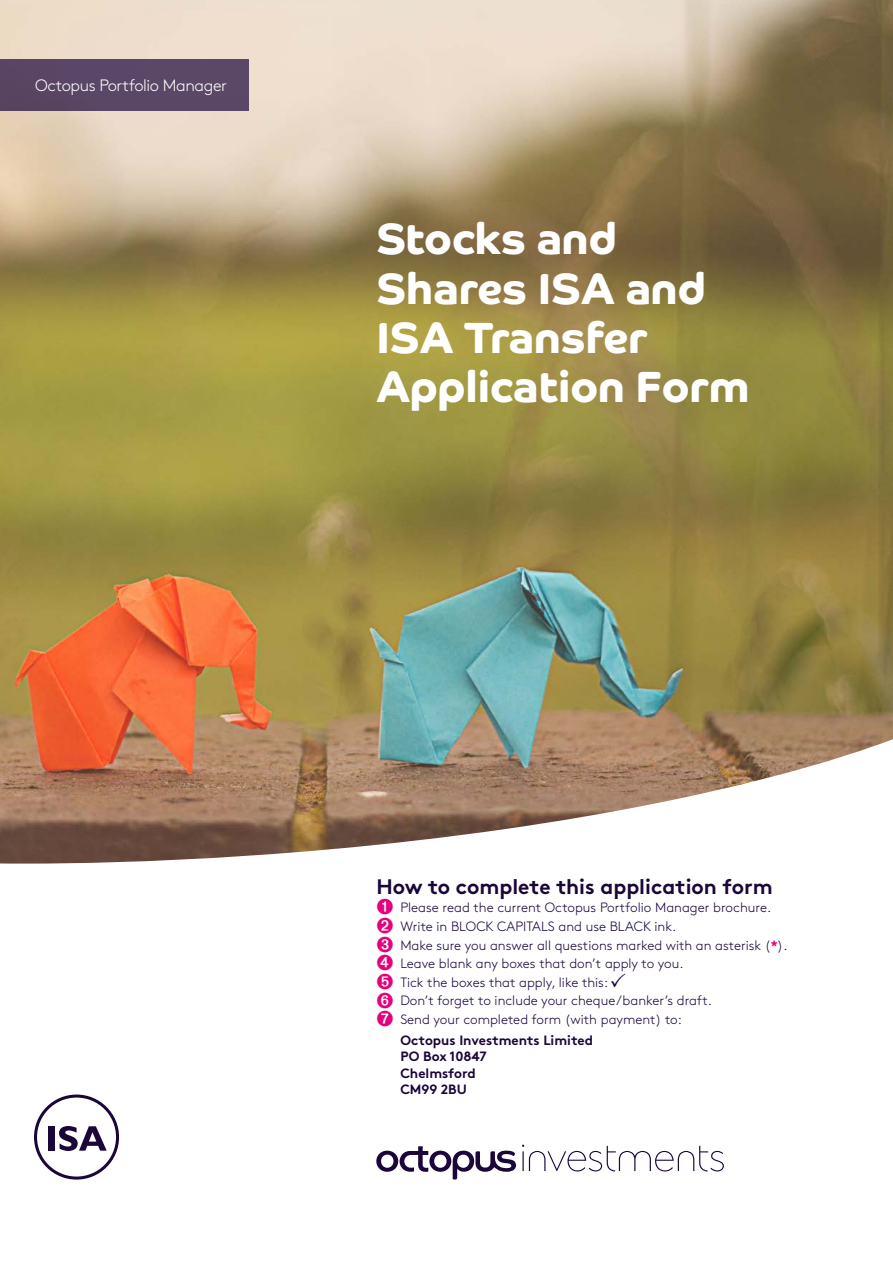
<style>
.page{position:relative;width:893px;height:1263px;background:#fff}
.page>*{position:absolute;margin:0;border:0;box-sizing:border-box;transform-origin:0 0}
.t1{font:700 43.8px/49.5px "Co Headline";color:#fff}
.t2{font:700 21px "Brown";color:#1b063a}
.t3{font:300 16.5px "Brown";letter-spacing:-.025em;color:#fff}
.t4{font:300 13.5px/18.6px "Brown";color:#1b063a}
.t5{font:700 13.5px/16.5px "Brown";color:#1b063a}
.s1{color:#e6007c}
.s2{font-weight:700;color:#e6007c}
</style>
<div class="page">
<img style="left:0;top:0;width:893px;height:864px">
<svg style="left:376px;top:1144px;width:348px;height:35px"></svg>
<div style="left:0;top:60px;width:248px;height:51px;background:#5a4666"></div>
<div style="left:34px;top:1094px;width:85px;height:85px;border:3px solid #1b063a;border-radius:50%"></div>
<div style="left:48px;top:1126px;width:6px;height:25px;background:#1b063a"></div>
<svg style="left:59px;top:1126px;width:48px;height:25px"></svg>
<p class="t3" style="left:35px;top:73px;width:193px">Octopus Portfolio Manager</p>
<h1 class="t1" style="left:376px;top:214px;width:375px">Stocks and<br>Shares ISA and<br>ISA Transfer<br>Application Form</h1>
<h2 class="t2" style="left:376px;top:869px;width:398px">How to complete this application form</h2>
<p class="t4" style="left:376px;top:897px;width:413px"><span class="s1">➊</span> Please read the current Octopus Portfolio Manager brochure.<br><span class="s1">➋</span> Write in BLOCK CAPITALS and use BLACK ink.<br><span class="s1">➌</span> Make sure you answer all questions marked with an asterisk (<span class="s2">*</span>).<br><span class="s1">➍</span> Leave blank any boxes that don’t apply to you.<br><span class="s1">➎</span> Tick the boxes that apply, like this:<br><span class="s1">➏</span> Don’t forget to include your cheque/banker’s draft.<br><span class="s1">➐</span> Send your completed form (with payment) to:</p>
<p class="t5" style="left:400px;top:1030px;width:194px">Octopus Investments Limited<br>PO Box 10847<br>Chelmsford<br>CM99 2BU</p>
</div>
